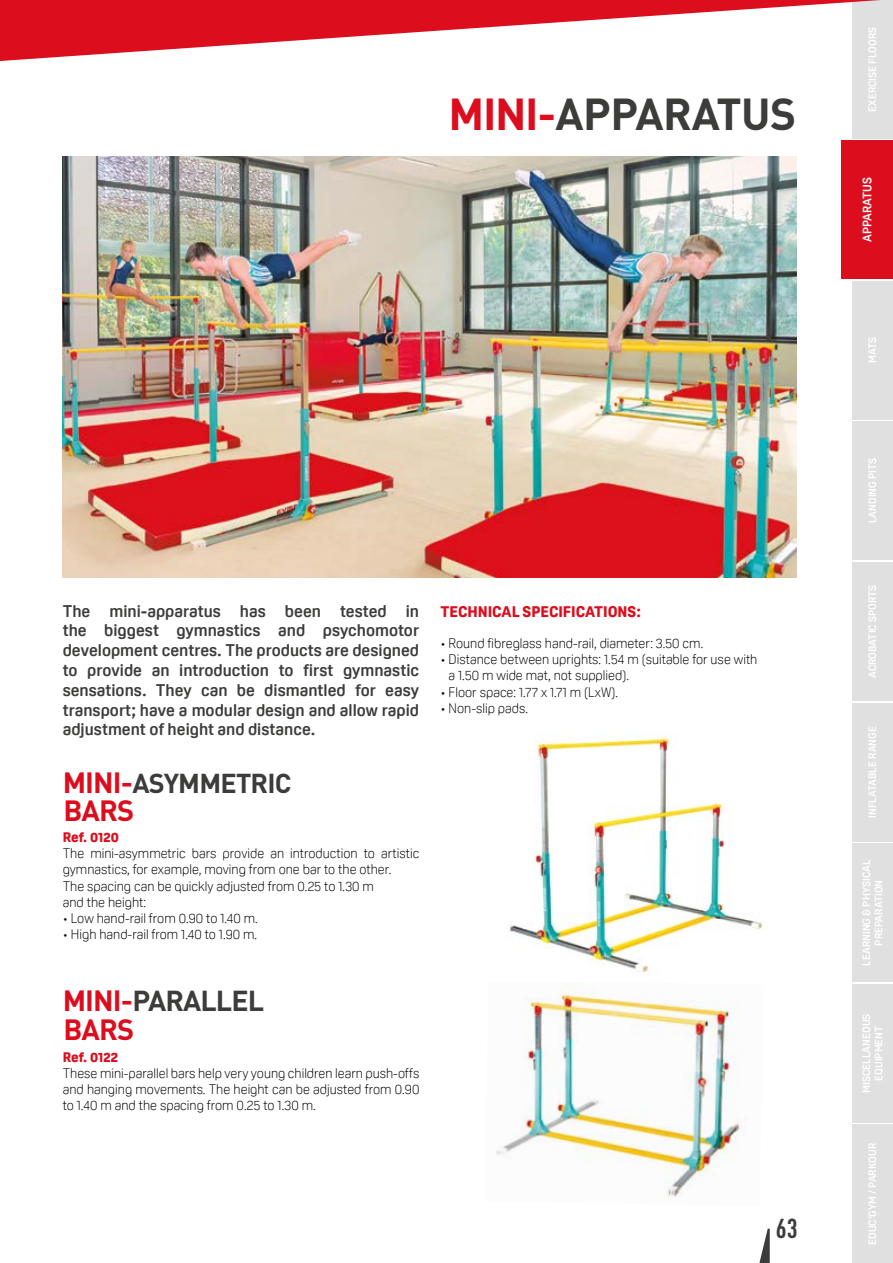
<style>
.page{position:relative;width:893px;height:1263px;background:#fff}
.page>*{position:absolute;margin:0;border:0;box-sizing:border-box;transform-origin:0 0}
.t1{font:700 44.25px "DIN Pro";letter-spacing:-.01em;color:#3c3c3b}
.t2{font:700 28.95px "DIN Pro";letter-spacing:-.03em;color:#dc0d1d}
.t3{font:700 28.5px "DIN Pro";letter-spacing:-.03em;color:#3c3c3b}
.t4{font:700 27px "DIN Pro";letter-spacing:-.03em;color:#3c3c3b}
.t5{font:700 condensed 27px "DIN Pro";color:#3c3c3b}
.t6{font:700 16.5px/19.8px "Oscine";color:#3c3c3b;text-align:justify}
.t7{font:800 15px "Oscine";color:#dc0d1d}
.t8{font:300 13.5px/16.2px "Oscine";color:#000}
.t9{font:800 13.5px "Oscine";letter-spacing:-.01em;color:#dc0d1d}
.t10{font:700 12px "Oscine";color:#fff}
.t11{font:700 10.5px/12.6px "Oscine";color:#fff;text-align:center}
.s1{color:#dc0d1d}
.s2{font-size:28.95px;color:#dc0d1d}
</style>
<div class="page">
<div style="left:852px;top:1125px;width:41px;height:138px;background:#e0e0e0"></div>
<svg style="left:759px;top:1228px;width:11px;height:35px"></svg>
<div style="left:852px;top:0;width:41px;height:138px;background:#e0e0e0"></div>
<div style="left:841px;top:141px;width:52px;height:138px;background:#dc0d1d"></div>
<div style="left:852px;top:281px;width:41px;height:138px;background:#e0e0e0"></div>
<div style="left:852px;top:422px;width:41px;height:138px;background:#e0e0e0"></div>
<div style="left:852px;top:562px;width:41px;height:139px;background:#e0e0e0"></div>
<div style="left:852px;top:703px;width:41px;height:138px;background:#e0e0e0"></div>
<div style="left:852px;top:843px;width:41px;height:139px;background:#e0e0e0"></div>
<div style="left:852px;top:984px;width:41px;height:138px;background:#e0e0e0"></div>
<svg style="left:0;top:0;width:880px;height:61px"></svg>
<img style="left:63px;top:156px;width:734px;height:421px">
<img style="left:507px;top:732px;width:257px;height:241px">
<img style="left:496px;top:983px;width:244px;height:214px">
<h1 class="t1" style="left:449px;top:77px;width:349px"><span class="s1">MINI-</span>APPARATUS</h1>
<p class="t6" style="left:63px;top:601px;width:358px">The mini-apparatus has been tested in the biggest gymnastics and psychomotor development centres. The products are designed to provide an introduction to first gymnastic sensations. They can be dismantled for easy transport; have a modular design and allow rapid adjustment of height and distance.</p>
<p class="t7" style="left:440px;top:603px;width:202px">TECHNICAL SPECIFICATIONS:</p>
<p class="t8" style="left:440px;top:635px;width:264px">• Round fibreglass hand-rail, diameter: 3.50 cm.</p>
<p class="t8" style="left:449px;top:651px;width:310px;text-indent:-8px">• Distance between uprights: 1.54 m (suitable for use with a 1.50 m wide mat, not supplied).</p>
<p class="t8" style="left:440px;top:684px;width:179px">• Floor space: 1.77 x 1.71 m (LxW).</p>
<p class="t8" style="left:440px;top:700px;width:89px">• Non-slip pads.</p>
<h3 class="t4" style="left:63px;top:760px;width:230px"><span class="s2">MINI-</span>ASYMMETRIC</h3>
<h2 class="t2" style="left:64px;top:786px;width:72px">BARS</h2>
<p class="t9" style="left:63px;top:829px;width:58px">Ref. 0120</p>
<p class="t8" style="left:63px;top:845px;width:358px">The mini-asymmetric bars provide an introduction to artistic gymnastics, for example, moving from one bar to the other.<br>The spacing can be quickly adjusted from 0.25 to 1.30 m<br>and the height:</p>
<p class="t8" style="left:63px;top:910px;width:197px">• Low hand-rail from 0.90 to 1.40 m.</p>
<p class="t8" style="left:63px;top:926px;width:196px">• High hand-rail from 1.40 to 1.90 m.</p>
<h3 class="t3" style="left:63px;top:977px;width:203px"><span class="s2">MINI-</span>PARALLEL</h3>
<h2 class="t2" style="left:64px;top:1006px;width:72px">BARS</h2>
<p class="t9" style="left:63px;top:1049px;width:57px">Ref. 0122</p>
<p class="t8" style="left:63px;top:1065px;width:358px;text-align:justify">These mini-parallel bars help very young children learn push-offs and hanging movements. The height can be adjusted from 0.90 to 1.40 m and the spacing from 0.25 to 1.30 m.</p>
<h3 class="t5" style="left:776px;top:1208px;width:23px">63</h3>
<p class="t11" style="left:866px;top:111px;width:86px;rotate:-90deg">EXERCISE FLOORS</p>
<p class="t10" style="left:860px;top:242px;width:66px;rotate:-90deg">APPARATUS</p>
<p class="t11" style="left:866px;top:363px;width:27px;rotate:-90deg">MATS</p>
<p class="t11" style="left:866px;top:523px;width:67px;rotate:-90deg">LANDING PITS</p>
<p class="t11" style="left:866px;top:678px;width:95px;rotate:-90deg">ACROBATIC SPORTS</p>
<p class="t11" style="left:866px;top:818px;width:93px;rotate:-90deg">INFLATABLE RANGE</p>
<p class="t11" style="left:860px;top:965px;width:107px;rotate:-90deg">LEARNING &amp; PHYSICAL<br>PREPARATION</p>
<p class="t11" style="left:860px;top:1093px;width:81px;rotate:-90deg">MISCELLANEOUS<br>EQUIPMENT</p>
<p class="t11" style="left:866px;top:1245px;width:103px;rotate:-90deg">EDUC’GYM / PARKOUR</p>
</div>
